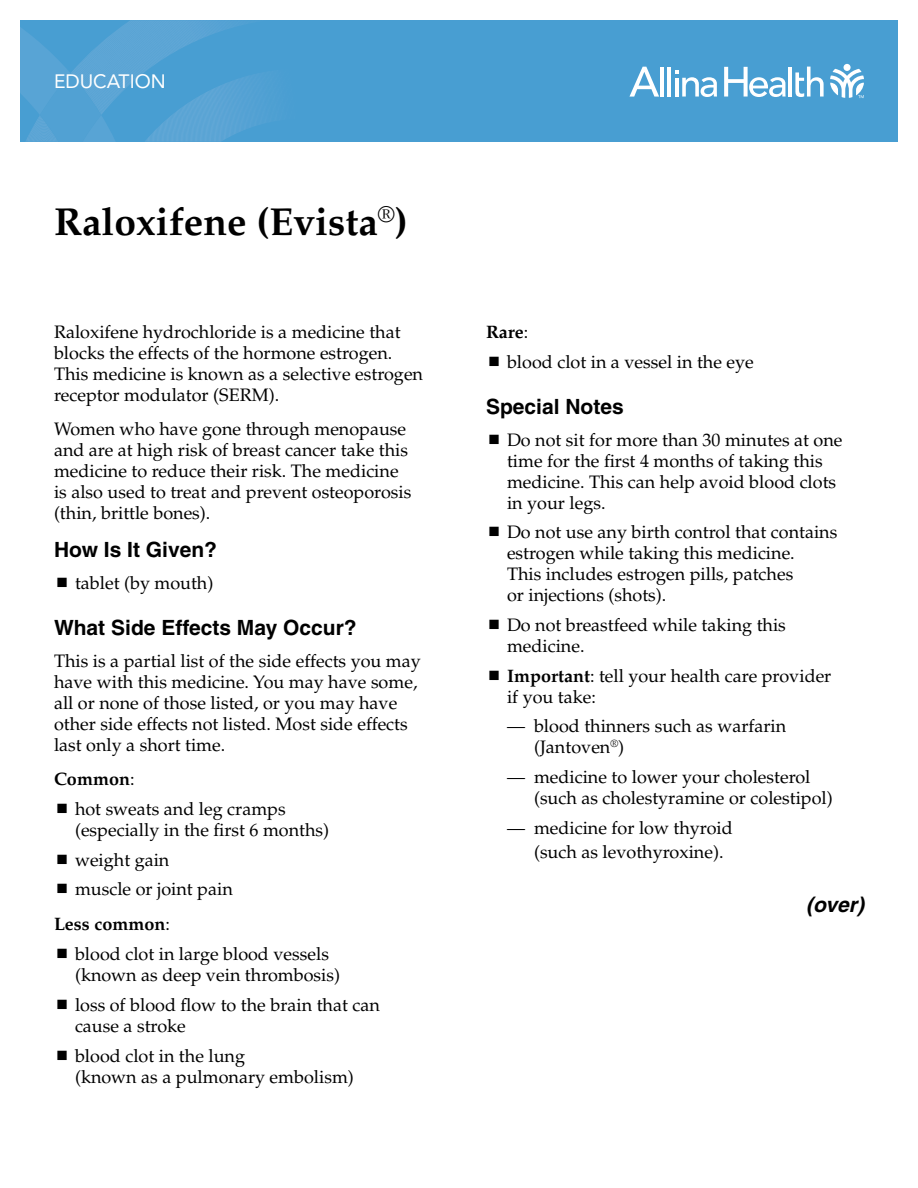
<style>
.page{position:relative;width:918px;height:1188px;background:#fff}
.page>*{position:absolute;margin:0;border:0;box-sizing:border-box;transform-origin:0 0}
.t1{font:700 39px "Palatino";color:#000}
.t2{font:700 21px "Helvetica";color:#000}
.t3{font:italic 700 21px "Helvetica";color:#000}
.t4{font:19.2px "Avenir LT Std";color:#fff}
.t5{font:18px/21px "Palatino";color:#000}
.s1{font-weight:700}
</style>
<div class="page">
<div style="left:20px;top:20px;width:878px;height:122px;background:#489ed2"></div>
<svg style="left:20px;top:20px;width:246px;height:122px"></svg>
<svg style="left:830px;top:69px;width:34px;height:29px"></svg>
<div style="left:844px;top:64px;width:7px;height:7px;background:#fff;border-radius:50%"></div>
<hr style="left:660px;top:67px;width:4px;height:30px;background:#fff">
<hr style="left:667px;top:67px;width:4px;height:30px;background:#fff">
<hr style="left:789px;top:67px;width:3px;height:30px;background:#fff">
<svg style="left:795px;top:67px;width:29px;height:30px"></svg>
<svg style="left:675px;top:71px;width:42px;height:26px"></svg>
<svg style="left:629px;top:67px;width:30px;height:30px"></svg>
<svg style="left:724px;top:67px;width:62px;height:30px"></svg>
<p class="t4" style="left:54px;top:70px;width:113px">EDUCATION</p>
<h1 class="t1" style="left:54px;top:199px;width:355px">Raloxifene (Evista<sup>®</sup>)</h1>
<p class="t5" style="left:54px;top:321px;width:371px">Raloxifene hydrochloride is a medicine that blocks the effects of the hormone estrogen.<br>This medicine is known as a selective estrogen receptor modulator (SERM).</p>
<p class="t5" style="left:54px;top:419px;width:359px">Women who have gone through menopause and are at high risk of breast cancer take this medicine to reduce their risk. The medicine is also used to treat and prevent osteoporosis (thin, brittle bones).</p>
<p class="t2" style="left:54px;top:537px;width:165px">How Is It Given?</p>
<p class="t5" style="left:75px;top:572px;width:140px">tablet (by mouth)</p>
<p class="t2" style="left:54px;top:615px;width:304px">What Side Effects May Occur?</p>
<p class="t5" style="left:54px;top:650px;width:368px">This is a partial list of the side effects you may have with this medicine. You may have some, all or none of those listed, or you may have other side effects not listed. Most side effects last only a short time.</p>
<p class="t5" style="left:75px;top:764px;width:212px;line-height:30px;text-indent:-21px"><span class="s1">Common</span>:<br>hot sweats and leg cramps</p>
<p class="t5" style="left:75px;top:815px;width:256px;line-height:29.7px">(especially in the first 6 months) weight gain<br>muscle or joint pain</p>
<p class="t5" style="left:75px;top:910px;width:256px;line-height:30px;text-indent:-21px"><span class="s1">Less common</span>:<br>blood clot in large blood vessels</p>
<p class="t5" style="left:75px;top:961px;width:306px;line-height:29.7px">(known as deep vein thrombosis)<br>loss of blood flow to the brain that can</p>
<p class="t5" style="left:75px;top:1011px;width:172px;line-height:29.7px">cause a stroke<br>blood clot in the lung</p>
<p class="t5" style="left:75px;top:1066px;width:280px">(known as a pulmonary embolism)</p>
<p class="t5" style="left:507px;top:317px;width:248px;line-height:30px;text-indent:-21px"><span class="s1">Rare</span>:<br>blood clot in a vessel in the eye</p>
<p class="t2" style="left:486px;top:394px;width:139px">Special Notes</p>
<p class="t5" style="left:507px;top:429px;width:337px">Do not sit for more than 30 minutes at one time for the first 4 months of taking this medicine. This can help avoid blood clots in your legs.</p>
<p class="t5" style="left:507px;top:522px;width:332px">Do not use any birth control that contains estrogen while taking this medicine.<br>This includes estrogen pills, patches<br>or injections (shots).</p>
<p class="t5" style="left:507px;top:615px;width:280px">Do not breastfeed while taking this medicine.</p>
<p class="t5" style="left:507px;top:665px;width:326px"><span class="s1">Important</span>: tell your health care provider if you take:</p>
<p class="t5" style="left:534px;top:716px;width:254px;text-indent:-27px">— blood thinners such as warfarin (Jantoven<sup>®</sup>)</p>
<p class="t5" style="left:534px;top:767px;width:300px;text-indent:-27px">— medicine to lower your cholesterol (such as cholestyramine or colestipol)</p>
<p class="t5" style="left:534px;top:816px;width:200px;line-height:24px;text-indent:-27px">— medicine for low thyroid (such as levothyroxine).</p>
<p class="t3" style="left:806px;top:891px;width:59px">(over)</p>
</div>
